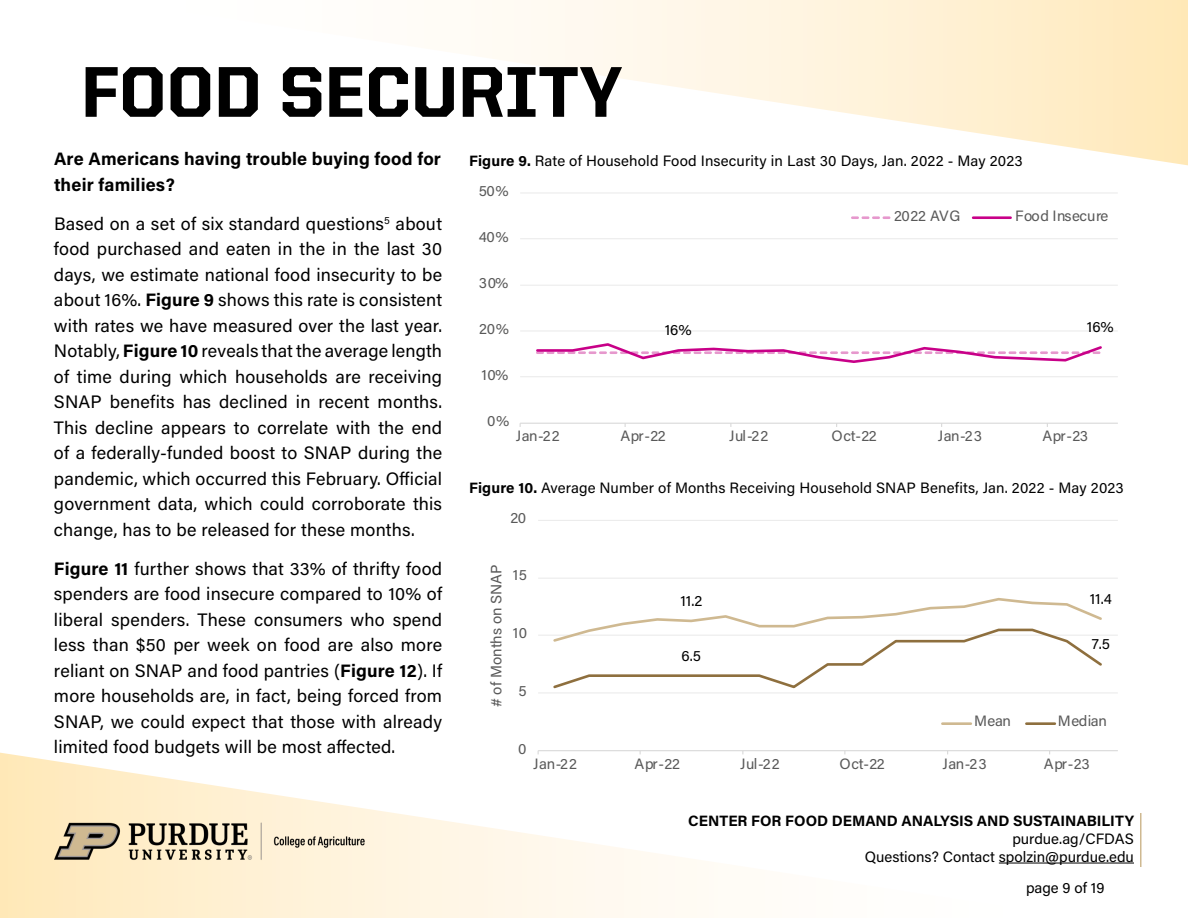
<style>
.page{position:relative;width:1188px;height:918px;background:#fff}
.page>*{position:absolute;margin:0;border:0;box-sizing:border-box;transform-origin:0 0}
.t1{font:800 72px "United Sans Reg";color:#000}
.t2{font:18px/25.5px "Acumin Pro";letter-spacing:.01em;color:#000;text-align:justify}
.t3{font:700 18px/25.5px "Acumin Pro";letter-spacing:.01em;color:#000}
.t4{font:15px/18px "Acumin Pro";letter-spacing:.005em;color:#000;text-align:right}
.t5{font:15px "Acumin Pro";color:#595959}
.t6{font:700 15px "Acumin Pro";letter-spacing:-.005em;color:#000}
.s1{font-weight:700}
</style>
<div class="page">
<svg style="left:480px;top:0;width:708px;height:165px"></svg>
<svg style="left:0;top:753px;width:1080px;height:165px"></svg>
<hr style="left:999px;top:863px;width:135px;height:1px;background:#000">
<hr style="left:1140px;top:813px;width:2px;height:54px;background:#cfb991">
<img style="left:54px;top:822px;width:367px;height:39px">
<hr style="left:520px;top:376px;width:598px;height:1px;background:#eee">
<hr style="left:520px;top:330px;width:598px;height:2px;background:#f4f4f4">
<hr style="left:520px;top:285px;width:598px;height:1px;background:#f0f0f0">
<hr style="left:520px;top:238px;width:598px;height:1px;background:#eee">
<hr style="left:520px;top:192px;width:598px;height:2px;background:#f4f4f4">
<hr style="left:520px;top:423px;width:598px;height:1px;background:#d9d9d9">
<svg style="left:536px;top:343px;width:566px;height:20px"></svg>
<svg style="left:851px;top:216px;width:39px;height:3px"></svg>
<hr style="left:973px;top:216px;width:38px;height:3px;background:#c80088">
<div style="left:469px;top:504px;width:665px;height:279px;background:#fff"></div>
<hr style="left:538px;top:692px;width:580px;height:1px;background:#f2f2f2">
<hr style="left:538px;top:635px;width:580px;height:1px;background:#f0f0f0">
<hr style="left:538px;top:578px;width:580px;height:1px;background:#f0f0f0">
<hr style="left:538px;top:520px;width:580px;height:1px;background:#ececec">
<hr style="left:538px;top:750px;width:580px;height:1px;background:#d9d9d9">
<svg style="left:553px;top:597px;width:549px;height:92px"></svg>
<hr style="left:942px;top:722px;width:29px;height:3px;background:#cfb991">
<hr style="left:1026px;top:722px;width:29px;height:3px;background:#8e6f3e">
<h1 class="t1" style="left:81px;top:52px;width:543px">FOOD SECURITY</h1>
<p class="t3" style="left:54px;top:145px;width:389px">Are Americans having trouble buying food for their families?</p>
<p class="t2" style="left:54px;top:210px;width:390px">Based on a set of six standard questions<sup>5</sup> about food purchased and eaten in the in the last 30 days, we estimate national food insecurity to be about 16%. <span class="s1">Figure 9</span> shows this rate is consistent with rates we have measured over the last year.<br>Notably, <span class="s1">Figure 10</span> reveals that the average length of time during which households are receiving SNAP benefits has declined in recent months.<br>This decline appears to correlate with the end of a federally-funded boost to SNAP during the pandemic, which occurred this February. Official government data, which could corroborate this change, has to be released for these months.</p>
<p class="t2" style="left:54px;top:555px;width:390px"><span class="s1">Figure 11</span> further shows that 33% of thrifty food spenders are food insecure compared to 10% of liberal spenders. These consumers who spend less than $50 per week on food are also more reliant on SNAP and food pantries (<span class="s1">Figure 12</span>). If more households are, in fact, being forced from SNAP, we could expect that those with already limited food budgets will be most affected.</p>
<p class="t4" style="left:469px;top:151px;width:555px"><span class="s1">Figure 9.</span> Rate of Household Food Insecurity in Last 30 Days, Jan. 2022 - May 2023</p>
<p class="t5" style="left:479px;top:180px;width:31px">50%</p>
<p class="t5" style="left:479px;top:226px;width:31px">40%</p>
<p class="t5" style="left:479px;top:273px;width:31px">30%</p>
<p class="t5" style="left:479px;top:318px;width:31px">20%</p>
<p class="t5" style="left:482px;top:364px;width:28px">10%</p>
<p class="t5" style="left:487px;top:411px;width:24px">0%</p>
<p class="t5" style="left:894px;top:205px;width:68px">2022 AVG</p>
<p class="t5" style="left:1015px;top:205px;width:95px">Food Insecure</p>
<p class="t4" style="left:665px;top:321px;width:28px">16%</p>
<p class="t4" style="left:1087px;top:318px;width:28px">16%</p>
<p class="t5" style="left:516px;top:426px;width:45px">Jan-22</p>
<p class="t5" style="left:620px;top:426px;width:47px">Apr-22</p>
<p class="t5" style="left:729px;top:426px;width:41px">Jul-22</p>
<p class="t5" style="left:831px;top:426px;width:47px">Oct-22</p>
<p class="t5" style="left:938px;top:426px;width:46px">Jan-23</p>
<p class="t5" style="left:1042px;top:426px;width:47px">Apr-23</p>
<p class="t4" style="left:469px;top:478px;width:656px"><span class="s1">Figure 10.</span> Average Number of Months Receiving Household SNAP Benefits, Jan. 2022 - May 2023</p>
<p class="t5" style="left:510px;top:508px;width:17px">20</p>
<p class="t5" style="left:486px;top:707px;width:144px;rotate:-90deg"># of Months on SNAP</p>
<p class="t5" style="left:513px;top:565px;width:16px">15</p>
<p class="t5" style="left:513px;top:623px;width:16px">10</p>
<p class="t5" style="left:518px;top:680px;width:10px">5</p>
<p class="t5" style="left:518px;top:738px;width:10px">0</p>
<p class="t4" style="left:680px;top:591px;width:23px">11.2</p>
<p class="t4" style="left:1090px;top:589px;width:24px">11.4</p>
<p class="t4" style="left:682px;top:646px;width:21px">6.5</p>
<p class="t4" style="left:1092px;top:635px;width:20px">7.5</p>
<p class="t5" style="left:974px;top:710px;width:38px">Mean</p>
<p class="t5" style="left:1058px;top:710px;width:50px">Median</p>
<p class="t5" style="left:533px;top:753px;width:45px">Jan-22</p>
<p class="t5" style="left:635px;top:753px;width:47px">Apr-22</p>
<p class="t5" style="left:740px;top:753px;width:41px">Jul-22</p>
<p class="t5" style="left:839px;top:753px;width:47px">Oct-22</p>
<p class="t5" style="left:942px;top:753px;width:46px">Jan-23</p>
<p class="t5" style="left:1044px;top:753px;width:47px">Apr-23</p>
<p class="t6" style="left:688px;top:810px;width:447px">CENTER FOR FOOD DEMAND ANALYSIS AND SUSTAINABILITY</p>
<p class="t4" style="left:865px;top:829px;width:271px">purdue.ag/CFDAS<br>Questions? Contact spolzin@purdue.edu</p>
<p class="t4" style="left:1026px;top:879px;width:80px">page 9 of 19</p>
</div>
